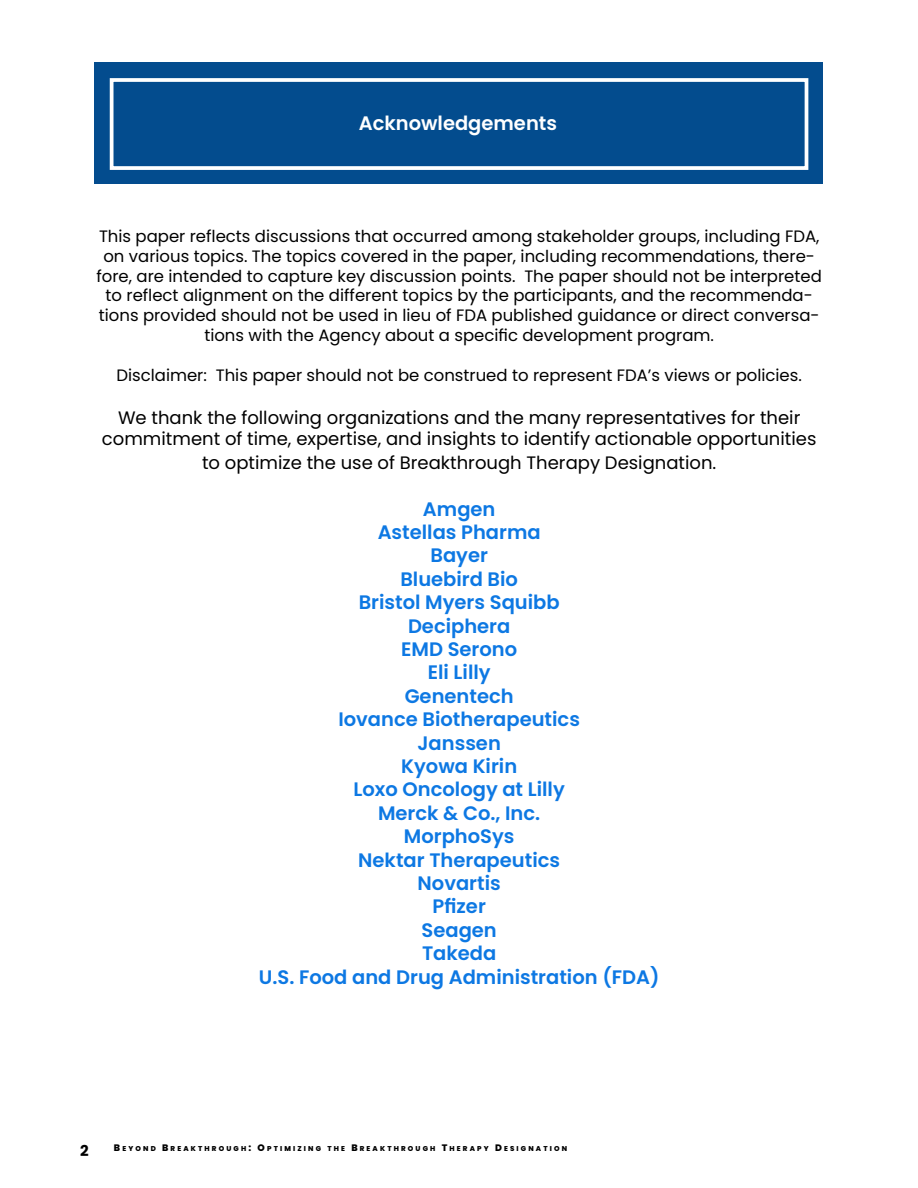
<style>
.page{position:relative;width:918px;height:1188px;background:#fff}
.page>*{position:absolute;margin:0;border:0;box-sizing:border-box;transform-origin:0 0}
.t1{font:600 19.5px/23.4px "Poppins";color:#0d78e3;text-align:center}
.t2{font:600 19.5px "Poppins";color:#fff}
.t3{font:18px/21.6px "Poppins";color:#000;text-align:center}
.t4{font:16.5px/19.8px "Poppins";color:#000;text-align:center}
.t5{font:700 15px "Poppins";color:#000}
.t6{font:800 7.05px "Poppins";letter-spacing:.305em;color:#000}
.s1{font-size:9.3px}
</style>
<div class="page">
<div style="left:94px;top:62px;width:729px;height:122px;background:#034c8e"></div>
<div style="left:110px;top:78px;width:698px;height:92px;border:4px solid #fff"></div>
<p class="t2" style="left:359px;top:112px;width:200px">Acknowledgements</p>
<p class="t4" style="left:97px;top:226px;width:727px">This paper reflects discussions that occurred among stakeholder groups, including FDA, on various topics. The topics covered in the paper, including recommendations, there&shy;fore, are intended to capture key discussion points. The paper should not be interpreted to reflect alignment on the different topics by the participants, and the recommenda&shy;tions provided should not be used in lieu of FDA published guidance or direct conversa&shy;tions with the Agency about a specific development program.</p>
<p class="t4" style="left:116px;top:365px;width:687px">Disclaimer: This paper should not be construed to represent FDA’s views or policies.</p>
<p class="t3" style="left:102px;top:407px;width:716px">We thank the following organizations and the many representatives for their commitment of time, expertise, and insights to identify actionable opportunities</p>
<p class="t3" style="left:202px;top:452px;width:516px">to optimize the use of Breakthrough Therapy Designation.</p>
<p class="t1" style="left:259px;top:498px;width:402px">Amgen<br>Astellas Pharma<br>Bayer<br>Bluebird Bio<br>Bristol Myers Squibb<br>Deciphera<br>EMD Serono<br>Eli Lilly<br>Genentech<br>Iovance Biotherapeutics<br>Janssen<br>Kyowa Kirin<br>Loxo Oncology at Lilly<br>Merck &amp; Co., Inc.<br>MorphoSys<br>Nektar Therapeutics<br>Novartis<br>Pfizer<br>Seagen<br>Takeda<br>U.S. Food and Drug Administration (FDA)</p>
<p class="t5" style="left:80px;top:1142px;width:10px">2</p>
<p class="t6" style="left:114px;top:1145px;width:455px"><span class="s1">B</span>EYOND <span class="s1">B</span>REAKTHROUGH<span class="s1">: O</span>PTIMIZING THE <span class="s1">B</span>REAKTHROUGH <span class="s1">T</span>HERAPY <span class="s1">D</span>ESIGNATION</p>
</div>
